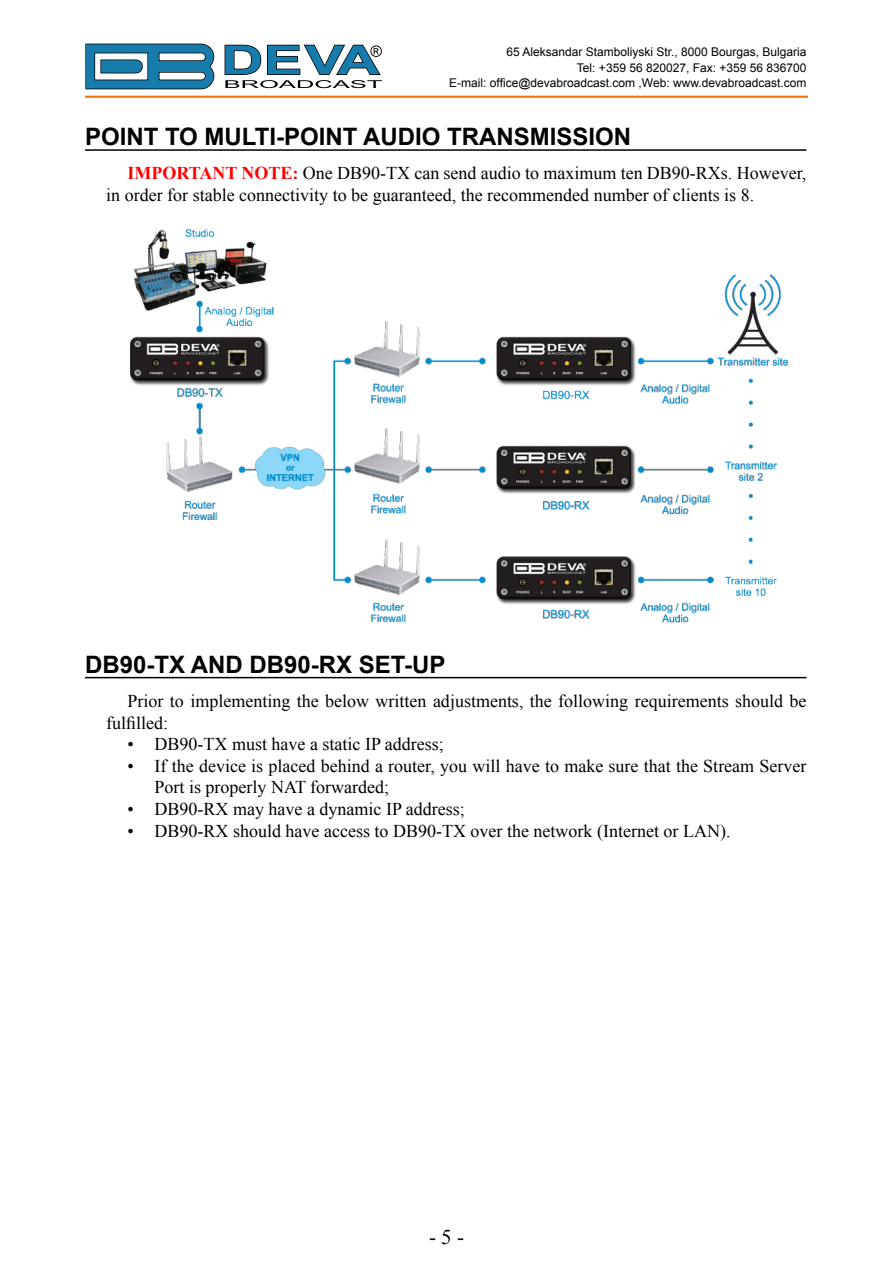
<style>
.page{position:relative;width:893px;height:1263px;background:#fff}
.page>*{position:absolute;margin:0;border:0;box-sizing:border-box;transform-origin:0 0}
.Sub_Caption{font:700 24px "Arial";color:#000}
.t1{font:21px "Times New Roman";color:#000}
.t2{font:18px/21.6px "Times New Roman";color:#000}
.t3{font:12px/16.5px "Arial";color:#000;text-align:right}
.s1{font-weight:700;color:#f00}
</style>
<div class="page">
<svg style="left:85px;top:43px;width:130px;height:47px"></svg>
<svg style="left:224px;top:44px;width:158px;height:44px"></svg>
<hr style="left:85px;top:96px;width:723px;height:2px;background:#ec7405">
<hr style="left:85px;top:149px;width:721px;height:2px;background:#000">
<hr style="left:85px;top:677px;width:721px;height:1px;background:#000">
<img style="left:130px;top:229px;width:657px;height:393px">
<p class="t3" style="left:506px;top:43px;width:302px">65 Aleksandar Stamboliyski Str., 8000 Bourgas, Bulgaria<br>Tel: +359 56 820027, Fax: +359 56 836700</p>
<p class="t3" style="left:449px;top:74px;width:359px">E-mail: office@devabroadcast.com ,Web: www.devabroadcast.com</p>
<p class="Sub_Caption" style="left:85px;top:121px;width:548px">POINT TO MULTI-POINT AUDIO TRANSMISSION</p>
<p class="t2" style="left:106px;top:162px;width:702px;text-indent:21px"><span class="s1">IMPORTANT NOTE:</span> One DB90-TX can send audio to maximum ten DB90-RXs. However, in order for stable connectivity to be guaranteed, the recommended number of clients is 8.</p>
<p class="Sub_Caption" style="left:85px;top:648px;width:362px">DB90-TX AND DB90-RX SET-UP</p>
<p class="t2" style="left:106px;top:690px;width:702px;text-indent:21px">Prior to implementing the below written adjustments, the following requirements should be fulfilled:</p>
<p class="t2" style="left:128px;top:733px;width:318px">• DB90-TX must have a static IP address;</p>
<p class="t2" style="left:155px;top:755px;width:653px;text-indent:-27px">• If the device is placed behind a router, you will have to make sure that the Stream Server<br>Port is properly NAT forwarded;</p>
<p class="t2" style="left:128px;top:798px;width:339px">• DB90-RX may have a dynamic IP address;</p>
<p class="t2" style="left:128px;top:819px;width:604px">• DB90-RX should have access to DB90-TX over the network (Internet or LAN).</p>
<p class="t1" style="left:429px;top:1222px;width:36px">- 5 -</p>
</div>
